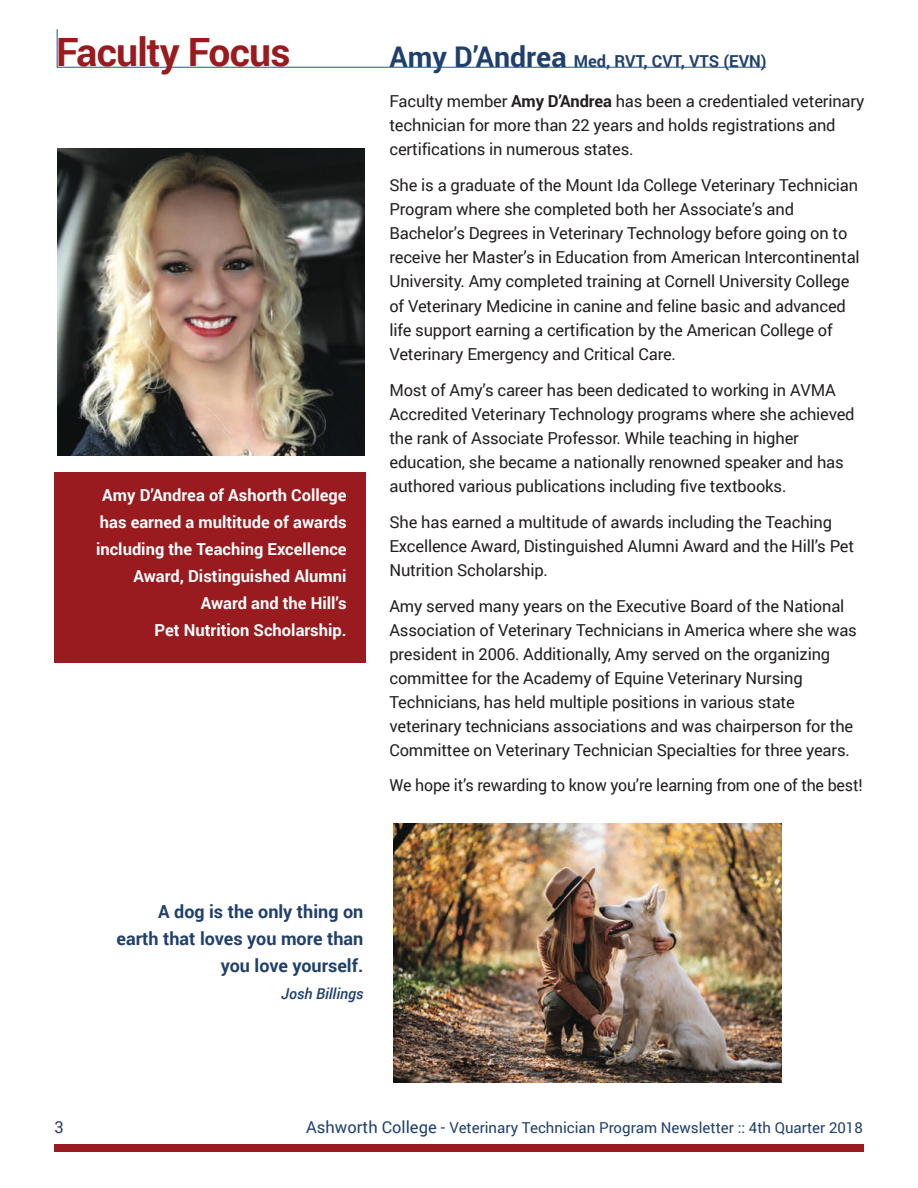
<style>
.page{position:relative;width:918px;height:1188px;background:#fff}
.page>*{position:absolute;margin:0;border:0;box-sizing:border-box;transform-origin:0 0}
.t1{font:700 39px "Roboto";letter-spacing:-.02em;color:#991b1f}
.t2{font:700 18px/27px "Roboto";color:#20406c;text-align:right}
.t3{font:16.5px/24px "Roboto";letter-spacing:-.01em;color:#231f20}
.t4{font:700 16.5px/27px "Roboto";color:#fff;text-align:right}
.t5{font:700 16.5px "Roboto";color:#20406c}
.t6{font:16.5px "Roboto";color:#20406c}
.t7{font:15px "Roboto";color:#20406c}
.t8{font:italic 500 15px "Roboto";color:#20406c}
.s1{font-size:28.5px}
.s2{font-weight:700}
.s3{font-size:16.5px}
</style>
<div class="page">
<svg style="left:56px;top:29px;width:711px;height:39px"></svg>
<div style="left:54px;top:472px;width:311px;height:190px;background:#991b1f"></div>
<div style="left:54px;top:1145px;width:810px;height:7px;background:#991b1f"></div>
<img style="left:58px;top:149px;width:307px;height:307px">
<img style="left:393px;top:824px;width:389px;height:259px">
<h1 class="t1" style="left:56px;top:25px;width:236px">Faculty Focus</h1>
<p class="t4" style="left:96px;top:482px;width:252px">Amy D’Andrea of Ashorth College has earned a multitude of awards including the Teaching Excellence<br>Award, Distinguished Alumni<br>Award and the Hill’s<br>Pet Nutrition Scholarship.</p>
<p class="t5" style="left:389px;top:50px;width:379px"><span class="s1">Amy D’Andrea</span> Med, RVT, CVT, VTS (EVN)</p>
<p class="t3" style="left:389px;top:89px;width:477px">Faculty member <span class="s2">Amy D’Andrea</span> has been a credentialed veterinary technician for more than 22 years and holds registrations and certifications in numerous states.</p>
<p class="t3" style="left:389px;top:173px;width:472px">She is a graduate of the Mount Ida College Veterinary Technician Program where she completed both her Associate’s and Bachelor’s Degrees in Veterinary Technology before going on to receive her Master’s in Education from American Intercontinental University. Amy completed training at Cornell University College of Veterinary Medicine in canine and feline basic and advanced life support earning a certification by the American College of Veterinary Emergency and Critical Care.</p>
<p class="t3" style="left:389px;top:377px;width:467px">Most of Amy’s career has been dedicated to working in AVMA Accredited Veterinary Technology programs where she achieved the rank of Associate Professor. While teaching in higher education, she became a nationally renowned speaker and has authored various publications including five textbooks.</p>
<p class="t3" style="left:389px;top:509px;width:466px">She has earned a multitude of awards including the Teaching<br>Excellence Award, Distinguished Alumni Award and the Hill’s Pet<br>Nutrition Scholarship.</p>
<p class="t3" style="left:389px;top:593px;width:469px">Amy served many years on the Executive Board of the National Association of Veterinary Technicians in America where she was president in 2006. Additionally, Amy served on the organizing committee for the Academy of Equine Veterinary Nursing Technicians, has held multiple positions in various state veterinary technicians associations and was chairperson for the Committee on Veterinary Technician Specialties for three years.</p>
<p class="t3" style="left:389px;top:773px;width:475px">We hope it’s rewarding to know you’re learning from one of the best!</p>
<p class="t2" style="left:117px;top:897px;width:248px">A dog is the only thing on earth that loves you more than you love yourself.</p>
<p class="t8" style="left:281px;top:983px;width:84px">Josh Billings</p>
<p class="t6" style="left:54px;top:1116px;width:11px">3</p>
<p class="t7" style="left:306px;top:1118px;width:558px"><span class="s3">Ashworth College -</span> Veterinary Technician Program Newsletter :: 4th Quarter 2018</p>
</div>
